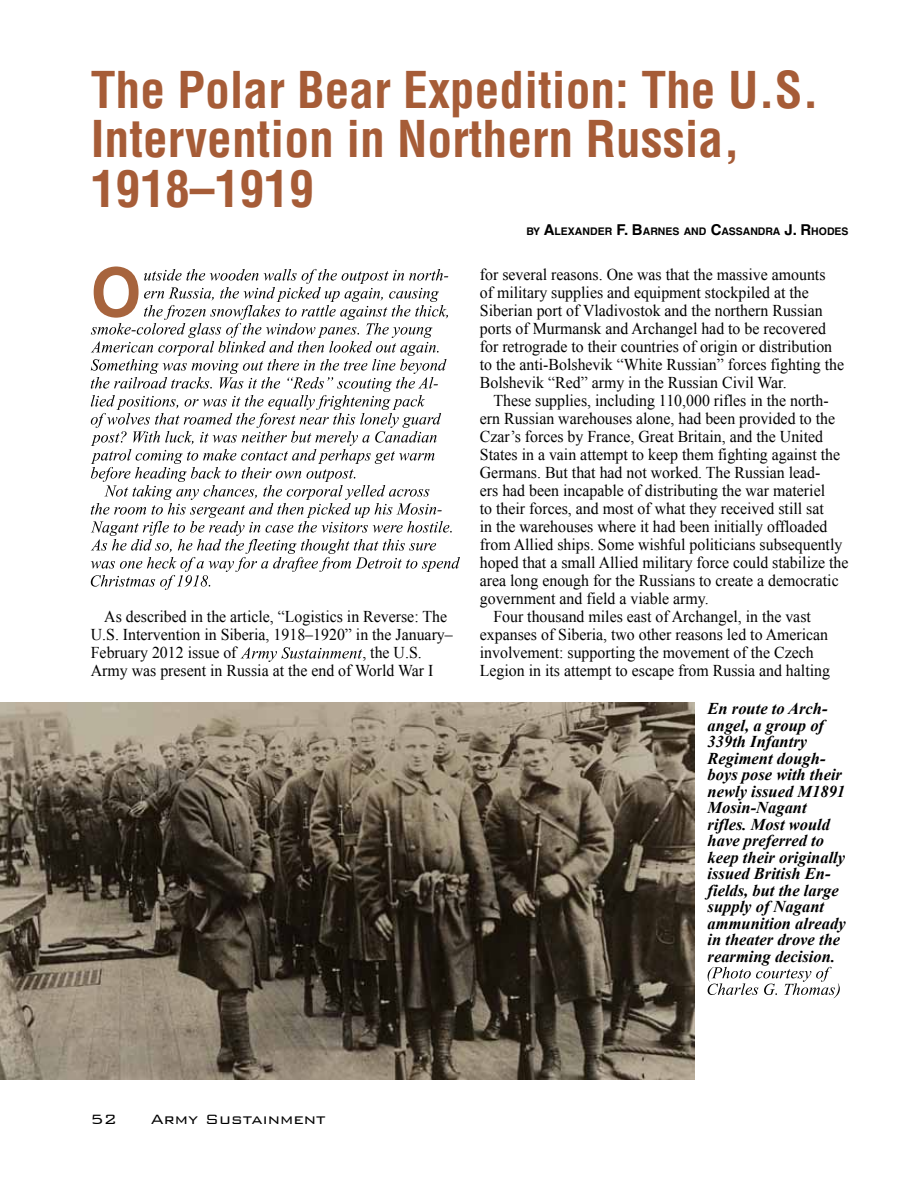
<style>
.page{position:relative;width:916px;height:1188px;background:#fff}
.page>*{position:absolute;margin:0;border:0;box-sizing:border-box;transform-origin:0 0}
.t1{font:700 67.65px "Helvetica LT Std";color:#a7643d;scale:.96 1}
.t2{font:700 condensed 49.5px/49.5px "Helvetica LT Std";color:#a65c37}
.t3{font:300 18px "Bank Gothic BT";color:#000}
.t4{font:16.5px/18px "Times New Roman";color:#000;scale:.96 1}
.t5{font:italic 700 16.5px/16.5px "Times New Roman";color:#000}
.t6{font:700 10.5px "Helvetica LT Std";color:#000}
.s1{font-size:15px}
</style>
<div class="page">
<img style="left:0;top:703px;width:693px;height:377px">
<svg style="left:91px;top:269px;width:369px;height:321px"></svg>
<svg style="left:240px;top:647px;width:122px;height:15px"></svg>
<svg style="left:707px;top:967px;width:132px;height:31px"></svg>
<p class="t2" style="left:91px;top:65px;width:729px">The Polar Bear Expedition: The U.S.<br>Intervention in Northern Russia,<br>1918–1919</p>
<p class="t1" style="left:91px;top:251px;width:54px">O</p>
<p class="t4" style="left:91px;top:608px;width:378px;text-indent:13px">As described in the article, “Logistics in Reverse: The<br>U.S. Intervention in Siberia, 1918–1920” in the January–<br>February 2012 issue of</p>
<p class="t4" style="left:91px;top:644px;width:358px;text-indent:271px">, the U.S.<br>Army was present in Russia at the end of World War I</p>
<p class="t6" style="left:526px;top:225px;width:323px">BY <span class="s1">A</span>LEXANDER <span class="s1">F. B</span>ARNES AND <span class="s1">C</span>ASSANDRA <span class="s1">J. R</span> HODES</p>
<p class="t4" style="left:479px;top:266px;width:361px">for several reasons. One was that the massive amounts</p>
<p class="t4" style="left:479px;top:284px;width:344px">of military supplies and equipment stockpiled at the</p>
<p class="t4" style="left:479px;top:302px;width:358px">Siberian port of Vladivostok and the northern Russian</p>
<p class="t4" style="left:479px;top:320px;width:362px">ports of Murmansk and Archangel had to be recovered</p>
<p class="t4" style="left:479px;top:338px;width:368px">for retrograde to their countries of origin or distribution</p>
<p class="t4" style="left:479px;top:356px;width:381px">to the anti-Bolshevik “White Russian” forces fighting the</p>
<p class="t4" style="left:479px;top:374px;width:321px">Bolshevik “Red” army in the Russian Civil War.</p>
<p class="t4" style="left:493px;top:392px;width:351px">These supplies, including 110,000 rifles in the north-</p>
<p class="t4" style="left:479px;top:410px;width:371px">ern Russian warehouses alone, had been provided to the</p>
<p class="t4" style="left:479px;top:428px;width:359px">Czar’s forces by France, Great Britain, and the United</p>
<p class="t4" style="left:479px;top:446px;width:376px">States in a vain attempt to keep them fighting against the</p>
<p class="t4" style="left:479px;top:464px;width:356px">Germans. But that had not worked. The Russian lead-</p>
<p class="t4" style="left:479px;top:482px;width:361px">ers had been incapable of distributing the war materiel</p>
<p class="t4" style="left:479px;top:500px;width:359px">to their forces, and most of what they received still sat</p>
<p class="t4" style="left:479px;top:518px;width:363px">in the warehouses where it had been initially offloaded</p>
<p class="t4" style="left:479px;top:536px;width:379px">from Allied ships. Some wishful politicians subsequently</p>
<p class="t4" style="left:479px;top:554px;width:385px">hoped that a small Allied military force could stabilize the</p>
<p class="t4" style="left:479px;top:572px;width:375px">area long enough for the Russians to create a democratic</p>
<p class="t4" style="left:479px;top:590px;width:240px">government and field a viable army.</p>
<p class="t4" style="left:493px;top:608px;width:332px">Four thousand miles east of Archangel, in the vast</p>
<p class="t4" style="left:479px;top:626px;width:364px">expanses of Siberia, two other reasons led to American</p>
<p class="t4" style="left:479px;top:644px;width:349px">involvement: supporting the movement of the Czech</p>
<p class="t4" style="left:479px;top:662px;width:366px">Legion in its attempt to escape from Russia and halting</p>
<p class="t5" style="left:707px;top:700px;width:139px">En route to Arch&shy;angel, a group of<br>339th Infantry<br>Regiment dough&shy;boys pose with their newly issued M1891<br>Mosin-Nagant rifles. Most would have preferred to keep their originally issued British En&shy;fields, but the large supply of Nagant ammunition already in theater drove the rearming decision.</p>
<p class="t3" style="left:90px;top:1110px;width:28px">52</p>
<p class="t3" style="left:151px;top:1110px;width:176px">Army Sustainment</p>
</div>
